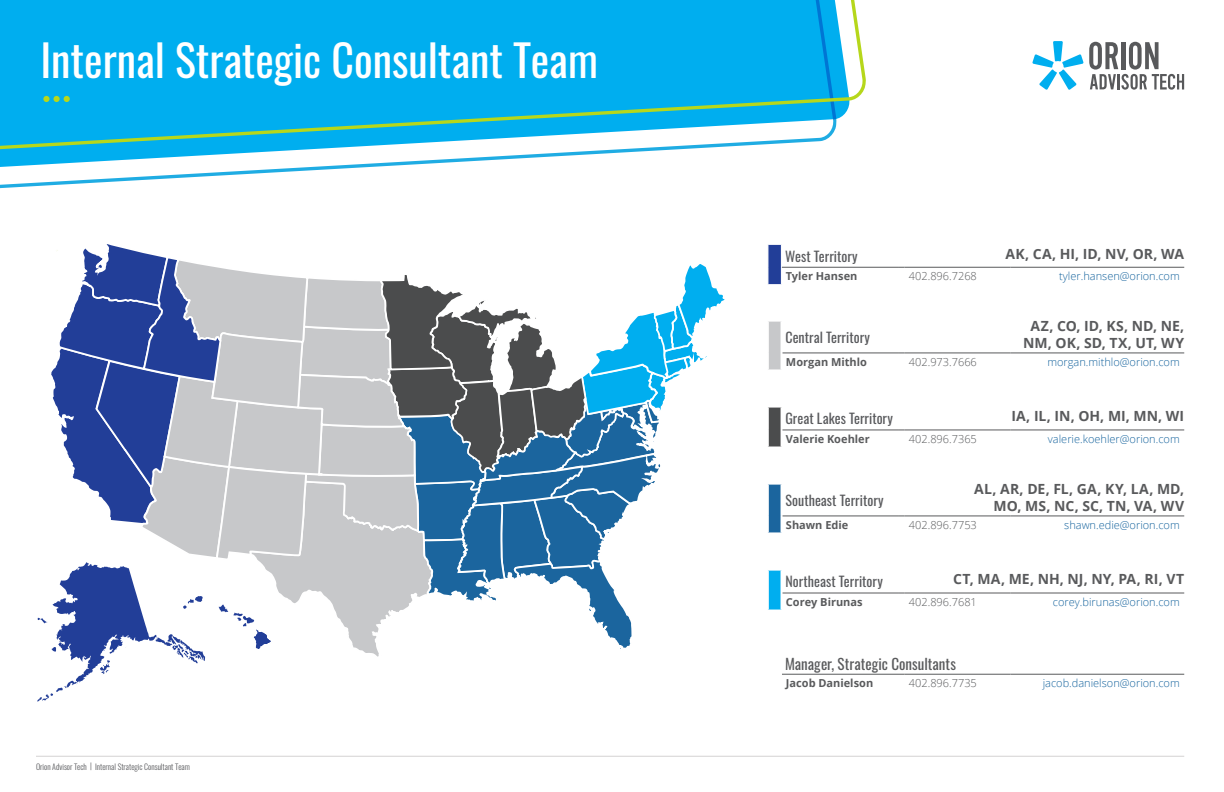
<style>
.page{position:relative;width:1224px;height:792px;background:#fff}
.page>*{position:absolute;margin:0;border:0;box-sizing:border-box;transform-origin:0 0}
.Cyan_Header{font:44px "Oswald";color:#fff}
.Region_Header{font:15px "Oswald";color:#595a5c}
.States{font:700 14px/17px "Open Sans";color:#595a5c;text-align:center}
.Region_Header-2{font:14px "Oswald";color:#595a5d}
.Email{font:300 11px "Open Sans";color:#16649e}
.Names{font:700 11px "Open Sans";color:#595a5c}
.Contact_Info{font:300 11px "Open Sans";color:#595a5c}
.t1{font:300 8px "Oswald";color:#58595c}
</style>
<div class="page">
<hr style="left:782px;top:267px;width:117px;height:1px;background:#595a5c">
<hr style="left:904px;top:267px;width:107px;height:1px;background:#595a5c">
<hr style="left:1011px;top:267px;width:173px;height:1px;background:#595a5c">
<svg style="left:768px;top:244px;width:14px;height:41px"></svg>
<svg style="left:37px;top:244px;width:688px;height:458px"></svg>
<hr style="left:782px;top:353px;width:117px;height:1px;background:#595a5c">
<hr style="left:904px;top:353px;width:107px;height:1px;background:#595a5c">
<hr style="left:1011px;top:353px;width:173px;height:1px;background:#595a5c">
<svg style="left:768px;top:321px;width:13px;height:49px"></svg>
<hr style="left:782px;top:430px;width:117px;height:1px;background:#595a5c">
<hr style="left:904px;top:430px;width:107px;height:1px;background:#595a5c">
<hr style="left:1011px;top:430px;width:173px;height:1px;background:#595a5c">
<svg style="left:768px;top:407px;width:14px;height:40px"></svg>
<hr style="left:782px;top:516px;width:117px;height:1px;background:#595a5c">
<hr style="left:904px;top:516px;width:107px;height:1px;background:#595a5c">
<hr style="left:1011px;top:516px;width:173px;height:1px;background:#595a5c">
<svg style="left:768px;top:484px;width:14px;height:49px"></svg>
<hr style="left:782px;top:593px;width:117px;height:1px;background:#595a5c">
<hr style="left:904px;top:593px;width:107px;height:1px;background:#595a5c">
<hr style="left:1011px;top:593px;width:173px;height:1px;background:#595a5c">
<svg style="left:768px;top:570px;width:14px;height:40px"></svg>
<hr style="left:782px;top:674px;width:122px;height:1px;background:#595a5c">
<hr style="left:904px;top:674px;width:107px;height:1px;background:#595a5c">
<hr style="left:1011px;top:674px;width:173px;height:1px;background:#595a5c">
<svg style="left:1032px;top:41px;width:152px;height:49px"></svg>
<svg style="left:0;top:152px;width:630px;height:37px"></svg>
<svg style="left:0;top:1px;width:866px;height:151px;background:#1bb6eb"></svg>
<hr style="left:36px;top:756px;width:1148px;height:1px;background:#d4d3d2">
<div style="left:43px;top:96px;width:7px;height:6px;background:#b6d71b;border-radius:50%"></div>
<div style="left:53px;top:96px;width:7px;height:6px;background:#b6d71b;border-radius:50%"></div>
<svg style="left:64px;top:96px;width:6px;height:6px"></svg>
<p class="Cyan_Header" style="left:40px;top:21px;width:559px">Internal Strategic Consultant Team</p>
<p class="t1" style="left:36px;top:759px;width:155px">Orion Advisor Tech | Internal Strategic Consultant Team</p>
<p class="Region_Header-2" style="left:785px;top:244px;width:74px">West Territory</p>
<p class="States" style="left:1006px;top:245px;width:180px">AK, CA, HI, ID, NV, OR, WA</p>
<p class="Names" style="left:786px;top:268px;width:73px">Tyler Hansen</p>
<p class="Contact_Info" style="left:909px;top:269px;width:70px">402.896.7268</p>
<p class="Email" style="left:1059px;top:269px;width:122px">tyler.hansen@orion.com</p>
<p class="Region_Header-2" style="left:786px;top:325px;width:86px">Central Territory</p>
<p class="States" style="left:1023px;top:318px;width:162px">AZ, CO, ID, KS, ND, NE,<br>NM, OK, SD, TX, UT, WY</p>
<p class="Names" style="left:786px;top:354px;width:83px">Morgan Mithlo</p>
<p class="Contact_Info" style="left:909px;top:354px;width:70px">402.973.7666</p>
<p class="Email" style="left:1047px;top:354px;width:134px">morgan.mithlo@orion.com</p>
<p class="Region_Header-2" style="left:785px;top:406px;width:109px">Great Lakes Territory</p>
<p class="States" style="left:1011px;top:407px;width:174px">IA, IL, IN, OH, MI, MN, WI</p>
<p class="Names" style="left:786px;top:431px;width:85px">Valerie Koehler</p>
<p class="Contact_Info" style="left:909px;top:431px;width:70px">402.896.7365</p>
<p class="Email" style="left:1048px;top:431px;width:133px">valerie.koehler@orion.com</p>
<p class="Region_Header-2" style="left:786px;top:488px;width:100px">Southeast Territory</p>
<p class="States" style="left:974px;top:481px;width:211px;text-align:right">AL, AR, DE, FL, GA, KY, LA, MD,<br>MO, MS, NC, SC, TN, VA, WV</p>
<p class="Names" style="left:786px;top:517px;width:64px">Shawn Edie</p>
<p class="Contact_Info" style="left:909px;top:517px;width:70px">402.896.7753</p>
<p class="Email" style="left:1064px;top:517px;width:117px">shawn.edie@orion.com</p>
<p class="Region_Header-2" style="left:786px;top:569px;width:99px">Northeast Territory</p>
<p class="States" style="left:953px;top:571px;width:232px">CT, MA, ME, NH, NJ, NY, PA, RI, VT</p>
<p class="Names" style="left:786px;top:594px;width:78px">Corey Birunas</p>
<p class="Contact_Info" style="left:909px;top:594px;width:70px">402.896.7681</p>
<p class="Email" style="left:1053px;top:594px;width:128px">corey.birunas@orion.com</p>
<p class="Region_Header" style="left:785px;top:650px;width:172px">Manager, Strategic Consultants</p>
<p class="Names" style="left:786px;top:675px;width:89px">Jacob Danielson</p>
<p class="Contact_Info" style="left:909px;top:676px;width:70px">402.896.7735</p>
<p class="Email" style="left:1043px;top:676px;width:138px">jacob.danielson@orion.com</p>
</div>
